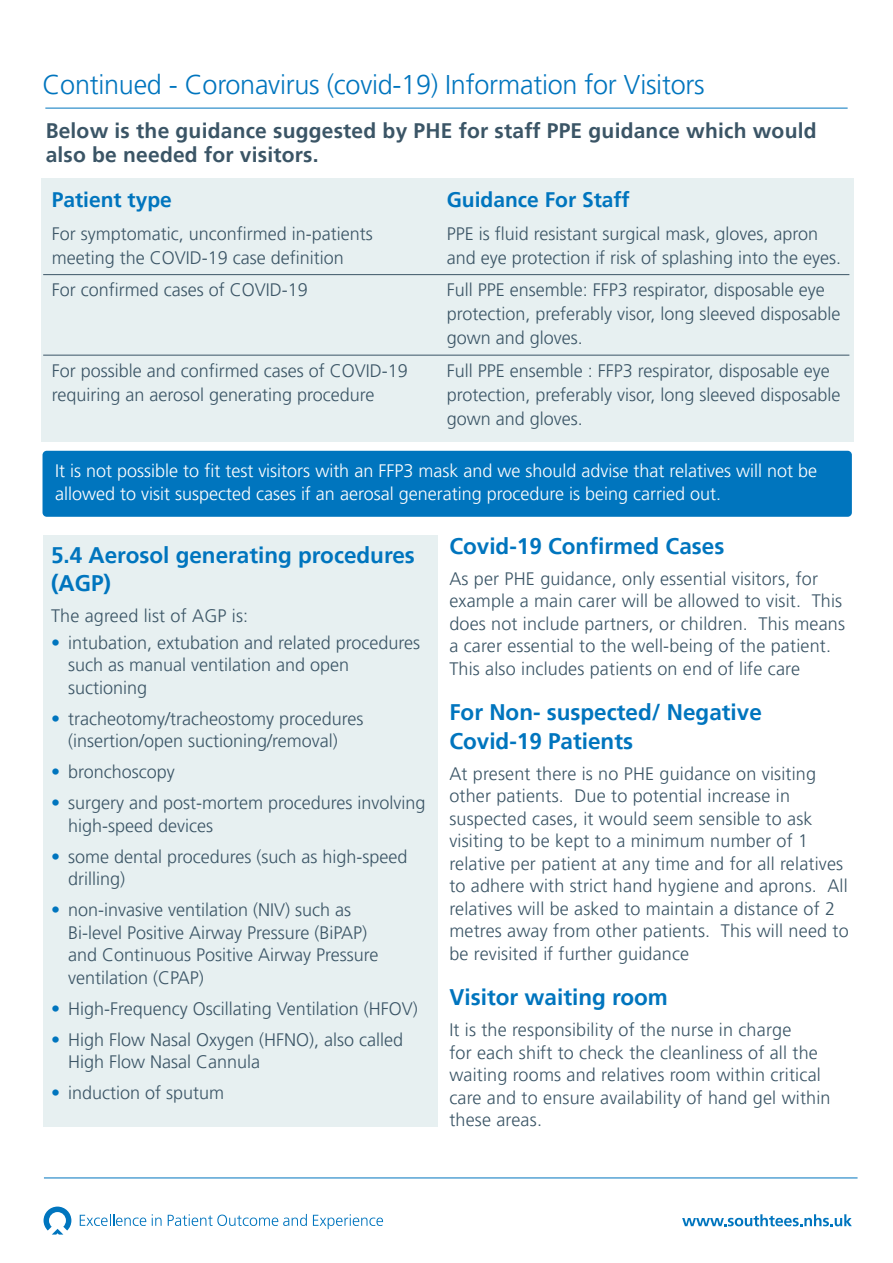
<style>
.page{position:relative;width:893px;height:1263px;background:#fff}
.page>*{position:absolute;margin:0;border:0;box-sizing:border-box;transform-origin:0 0}
.t1{font:300 27px "Frutiger LT Pro";letter-spacing:-.01em;color:#0075be}
.t2{font:700 22.5px/28.5px "Frutiger LT Pro";color:#0075be}
.t3{font:700 21px/24px "Frutiger LT Pro";letter-spacing:.01em;color:#3b5566}
.t4{font:700 21px "Frutiger LT Pro";color:#0075be}
.t5{font:300 18px/22.5px "Frutiger LT Pro";color:#3b5566}
.t6{font:300 18px/22.5px "Frutiger LT Pro";color:#fff}
.s1{color:#0075be}
</style>
<div class="page">
<div style="left:44px;top:536px;width:394px;height:591px;background:#e7f0f1"></div>
<div style="left:41px;top:179px;width:812px;height:263px;background:#e7f0f1"></div>
<svg style="left:80px;top:1214px;width:66px;height:12px"></svg>
<svg style="left:152px;top:1214px;width:10px;height:12px"></svg>
<svg style="left:168px;top:1214px;width:139px;height:12px"></svg>
<svg style="left:313px;top:1214px;width:70px;height:15px"></svg>
<svg style="left:682px;top:1214px;width:170px;height:12px"></svg>
<svg style="left:44px;top:1206px;width:27px;height:28px"></svg>
<hr style="left:45px;top:108px;width:803px;height:1px;background:#0075be">
<hr style="left:43px;top:274px;width:806px;height:1px;background:#3b5566">
<hr style="left:43px;top:355px;width:806px;height:1px;background:#3b5566">
<div style="left:43px;top:451px;width:809px;height:66px;background:#0075be;border-radius:4px"></div>
<hr style="left:44px;top:1177px;width:813px;height:1px;background:#0075be">
<h1 class="t1" style="left:43px;top:69px;width:664px">Continued - Coronavirus (covid-19) Information for Visitors</h1>
<p class="t3" style="left:46px;top:118px;width:772px">Below is the guidance suggested by PHE for staff PPE guidance which would also be needed for visitors.</p>
<p class="t4" style="left:52px;top:187px;width:122px">Patient type</p>
<p class="t4" style="left:447px;top:187px;width:184px">Guidance For Staff</p>
<p class="t5" style="left:52px;top:222px;width:323px">For symptomatic, unconfirmed in-patients</p>
<p class="t5" style="left:447px;top:222px;width:373px">PPE is fluid resistant surgical mask, gloves, apron</p>
<p class="t5" style="left:52px;top:246px;width:294px">meeting the COVID-19 case definition</p>
<p class="t5" style="left:447px;top:246px;width:396px">and eye protection if risk of splashing into the eyes.</p>
<p class="t5" style="left:52px;top:279px;width:258px">For confirmed cases of COVID-19</p>
<p class="t5" style="left:447px;top:278px;width:395px;line-height:24px">Full PPE ensemble: FFP3 respirator, disposable eye protection, preferably visor, long sleeved disposable gown and gloves.</p>
<p class="t5" style="left:52px;top:359px;width:358px">For possible and confirmed cases of COVID-19</p>
<p class="t5" style="left:447px;top:359px;width:385px">Full PPE ensemble : FFP3 respirator, disposable eye</p>
<p class="t5" style="left:52px;top:383px;width:324px">requiring an aerosol generating procedure</p>
<p class="t5" style="left:447px;top:382px;width:395px;line-height:24px">protection, preferably visor, long sleeved disposable gown and gloves.</p>
<p class="t6" style="left:55px;top:460px;width:763px">It is not possible to fit test visitors with an FFP3 mask and we should advise that relatives will not be allowed to visit suspected cases if an aerosal generating procedure is being carried out.</p>
<p class="t2" style="left:51px;top:540px;width:365px">5.4 Aerosol generating procedures (AGP)</p>
<p class="t5" style="left:51px;top:605px;width:199px">The agreed list of AGP is:</p>
<p class="t5" style="left:68px;top:631px;width:354px;text-indent:-17px"><span class="s1">•</span> intubation, extubation and related procedures such as manual ventilation and open suctioning</p>
<p class="t5" style="left:51px;top:707px;width:314px;text-align:center"><span class="s1">•</span> tracheotomy/tracheostomy procedures (insertion/open suctioning/removal)</p>
<p class="t5" style="left:51px;top:761px;width:125px"><span class="s1">•</span> bronchoscopy</p>
<p class="t5" style="left:68px;top:792px;width:359px;text-indent:-17px"><span class="s1">•</span> surgery and post-mortem procedures involving high-speed devices</p>
<p class="t5" style="left:68px;top:845px;width:341px;text-indent:-17px"><span class="s1">•</span> some dental procedures (such as high-speed drilling)</p>
<p class="t5" style="left:68px;top:899px;width:312px;text-indent:-17px"><span class="s1">•</span> non-invasive ventilation (NIV) such as Bi-level Positive Airway Pressure (BiPAP) and Continuous Positive Airway Pressure ventilation (CPAP)</p>
<p class="t5" style="left:51px;top:997px;width:368px"><span class="s1">•</span> High-Frequency Oscillating Ventilation (HFOV)</p>
<p class="t5" style="left:68px;top:1028px;width:337px;text-indent:-17px"><span class="s1">•</span> High Flow Nasal Oxygen (HFNO), also called<br>High Flow Nasal Cannula</p>
<p class="t5" style="left:51px;top:1082px;width:175px"><span class="s1">•</span> induction of sputum</p>
<p class="t2" style="left:449px;top:532px;width:277px">Covid-19 Confirmed Cases</p>
<p class="t5" style="left:449px;top:567px;width:397px">As per PHE guidance, only essential visitors, for example a main carer will be allowed to visit. This does not include partners, or children. This means a carer essential to the well-being of the patient.<br>This also includes patients on end of life care</p>
<p class="t2" style="left:449px;top:698px;width:314px">For Non- suspected/ Negative<br>Covid-19 Patients</p>
<p class="t5" style="left:449px;top:762px;width:401px">At present there is no PHE guidance on visiting other patients. Due to potential increase in suspected cases, it would seem sensible to ask visiting to be kept to a minimum number of 1 relative per patient at any time and for all relatives to adhere with strict hand hygiene and aprons. All relatives will be asked to maintain a distance of 2 metres away from other patients. This will need to be revisited if further guidance</p>
<p class="t2" style="left:449px;top:983px;width:220px">Visitor waiting room</p>
<p class="t5" style="left:449px;top:1019px;width:383px">It is the responsibility of the nurse in charge<br>for each shift to check the cleanliness of all the waiting rooms and relatives room within critical care and to ensure availability of hand gel within these areas.</p>
</div>
